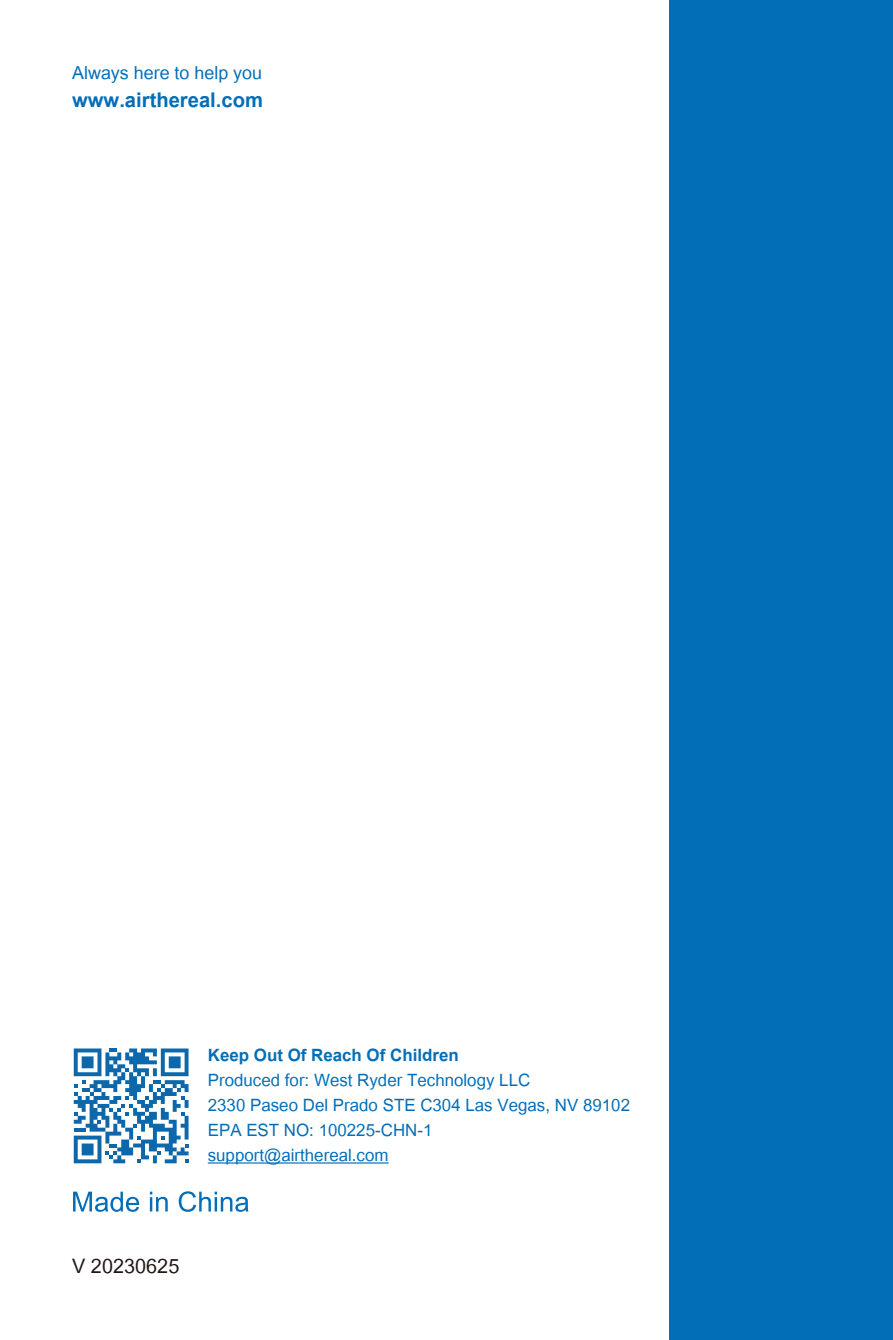
<style>
.page{position:relative;width:893px;height:1340px;background:#fff}
.page>*{position:absolute;margin:0;border:0;box-sizing:border-box;transform-origin:0 0}
.t1{font:700 28.12px "Utsaah";color:#036eb8}
.t2{font:27.68px "Utsaah";color:#221815}
.t3{font:24.97px "Utsaah";color:#036eb8}
.t4{font:23.62px/25px "Utsaah";color:#036eb8}
.t5{font:700 23.62px "Utsaah";color:#036eb8}
</style>
<div class="page">
<div style="left:670px;top:0;width:223px;height:1339px;background:#036eb8"></div>
<hr style="left:208px;top:1162px;width:181px;height:1px;background:#036eb8">
<svg style="left:73px;top:1191px;width:66px;height:20px"></svg>
<svg style="left:150px;top:1191px;width:18px;height:20px"></svg>
<svg style="left:179px;top:1191px;width:70px;height:20px"></svg>
<svg style="left:74px;top:1048px;width:115px;height:115px"></svg>
<p class="t3" style="left:72px;top:60px;width:191px">Always here to help you</p>
<p class="t1" style="left:72px;top:86px;width:192px">www.airthereal.com</p>
<p class="t5" style="left:208px;top:1043px;width:252px">Keep Out Of Reach Of Children</p>
<p class="t4" style="left:208px;top:1069px;width:424px">Produced for: West Ryder Technology LLC<br>2330 Paseo Del Prado STE C304 Las Vegas, NV 89102<br>EPA EST NO: 100225-CHN-1<br>support@airthereal.com</p>
<p class="t2" style="left:72px;top:1253px;width:109px">V 20230625</p>
</div>
